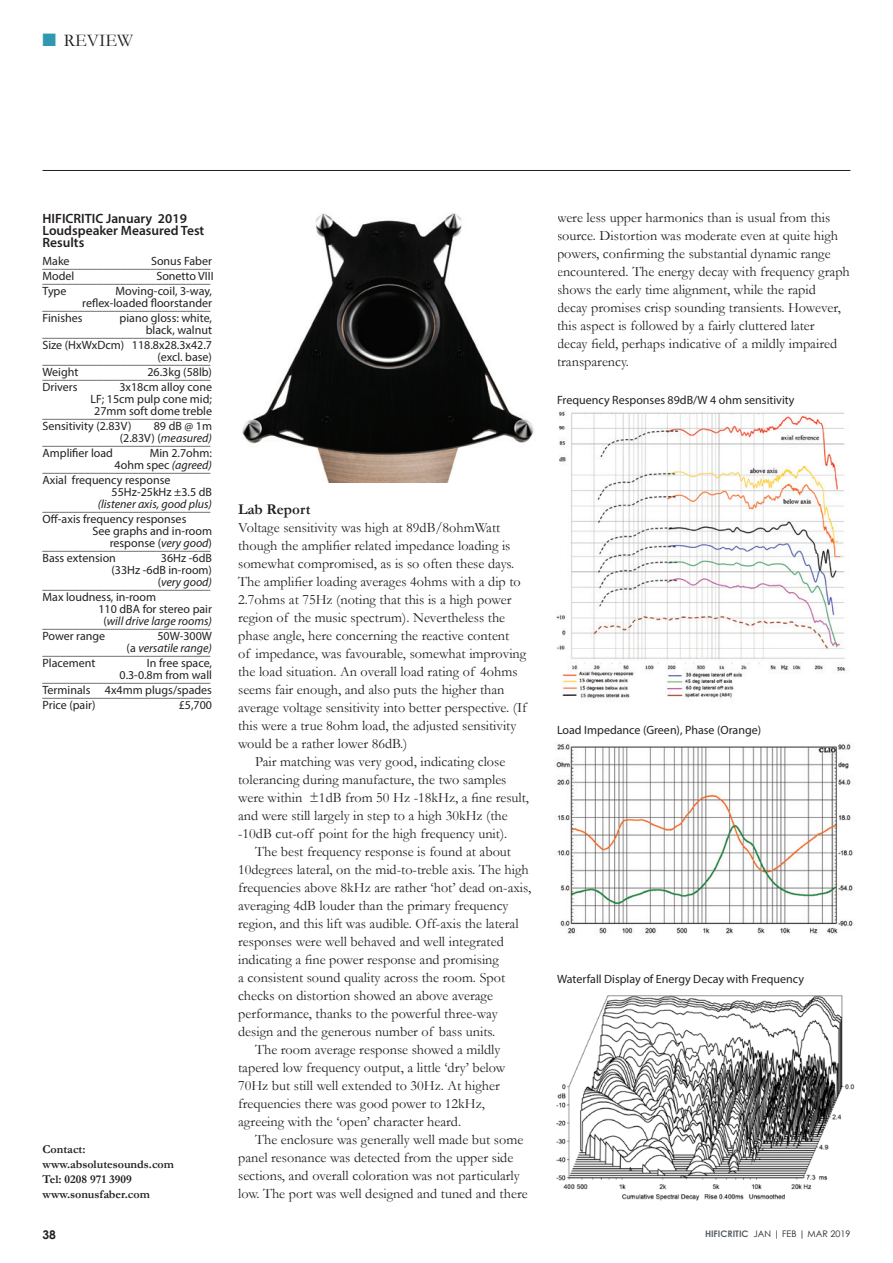
<style>
.page{position:relative;width:893px;height:1263px;background:#fff}
.page>*{position:absolute;margin:0;border:0;box-sizing:border-box;transform-origin:0 0}
.heading_3{font:18px "Garamond";color:#231f20}
.Body_text_AGP{font:700 15px "Garamond";color:#231f20}
.Body_text_AGP-2{font:14.25px/18px "Garamond";color:#231f20}
.test_results_narrow{font:600 13.5px/12px "Myriad Pro";color:#231f20}
.test_results_narrow-2{font:12px "Myriad Pro";color:#231f20}
.test_res_1_col{font:12px "Myriad Pro";color:#231f20}
.test_results_narrow-3{font:italic 12px "Myriad Pro";color:#231f20}
.Body_text_AGP-3{font:700 12px "Garamond";color:#231f20}
.t1{font:700 12px "Century Gothic";color:#231f20}
.t2{font:9px "Century Gothic";color:#231f20}
.s1{color:#3098af}
.s2{font-style:normal}
.s3{font-style:italic}
.s4{font-weight:700;color:#586064}
</style>
<div class="page">
<hr style="left:43px;top:170px;width:807px;height:1px;background:#231f20">
<img style="left:556px;top:411px;width:290px;height:288px">
<img style="left:556px;top:744px;width:297px;height:190px">
<img style="left:556px;top:995px;width:299px;height:206px">
<img style="left:242px;top:213px;width:315px;height:270px">
<p class="heading_3" style="left:43px;top:30px;width:92px"><span class="s1">■</span> REVIEW</p>
<p class="test_results_narrow" style="left:43px;top:212px;width:163px">HIFICRITIC January 2019<br>Loudspeaker Measured Test<br>Results</p>
<p class="test_results_narrow-2" style="left:43px;top:253px;width:29px">Make</p>
<p class="test_res_1_col" style="left:43px;top:256px;width:170px">____________________________</p>
<p class="test_results_narrow-2" style="left:151px;top:253px;width:62px">Sonus Faber</p>
<p class="test_results_narrow-2" style="left:43px;top:268px;width:33px">Model</p>
<p class="test_res_1_col" style="left:43px;top:271px;width:170px">____________________________</p>
<p class="test_results_narrow-2" style="left:156px;top:268px;width:59px">Sonetto VIII</p>
<p class="test_results_narrow-2" style="left:43px;top:283px;width:25px">Type</p>
<p class="test_results_narrow-2" style="left:116px;top:283px;width:98px">Moving-coil, 3-way,</p>
<p class="test_res_1_col" style="left:43px;top:298px;width:170px">____________________________</p>
<p class="test_results_narrow-2" style="left:82px;top:295px;width:131px">reflex-loaded floorstander</p>
<p class="test_results_narrow-2" style="left:43px;top:310px;width:41px">Finishes</p>
<p class="test_results_narrow-2" style="left:120px;top:310px;width:94px">piano gloss: white,</p>
<p class="test_res_1_col" style="left:43px;top:325px;width:170px">____________________________</p>
<p class="test_results_narrow-2" style="left:146px;top:322px;width:68px">black, walnut</p>
<p class="test_results_narrow-2" style="left:43px;top:337px;width:171px">Size (HxWxDcm) 118.8x28.3x42.7</p>
<p class="test_res_1_col" style="left:43px;top:352px;width:170px">____________________________</p>
<p class="test_results_narrow-2" style="left:157px;top:349px;width:56px">(excl. base)</p>
<p class="test_results_narrow-2" style="left:43px;top:364px;width:37px">Weight</p>
<p class="test_res_1_col" style="left:43px;top:367px;width:170px">____________________________</p>
<p class="test_results_narrow-2" style="left:147px;top:364px;width:66px">26.3kg (58lb)</p>
<p class="test_results_narrow-2" style="left:43px;top:379px;width:37px">Drivers</p>
<p class="test_results_narrow-2" style="left:119px;top:379px;width:94px">3x18cm alloy cone</p>
<p class="test_results_narrow-2" style="left:91px;top:391px;width:123px">LF; 15cm pulp cone mid;</p>
<p class="test_res_1_col" style="left:43px;top:406px;width:170px">____________________________</p>
<p class="test_results_narrow-2" style="left:94px;top:403px;width:119px">27mm soft dome treble</p>
<p class="test_results_narrow-2" style="left:43px;top:418px;width:90px">Sensitivity (2.83V)</p>
<p class="test_results_narrow-2" style="left:154px;top:418px;width:60px">89 dB @ 1m</p>
<p class="test_res_1_col" style="left:43px;top:433px;width:170px">____________________________</p>
<p class="test_results_narrow-3" style="left:120px;top:430px;width:94px"><span class="s2">(2.83V) (</span>measured)</p>
<p class="test_results_narrow-2" style="left:43px;top:445px;width:72px">Amplifier load</p>
<p class="test_results_narrow-2" style="left:150px;top:445px;width:64px">Min 2.7ohm:</p>
<p class="test_res_1_col" style="left:43px;top:460px;width:170px">____________________________</p>
<p class="test_results_narrow-2" style="left:115px;top:457px;width:99px">4ohm spec <span class="s3">(agreed)</span></p>
<p class="test_results_narrow-2" style="left:43px;top:472px;width:129px">Axial frequency response</p>
<p class="test_results_narrow-2" style="left:112px;top:484px;width:102px">55Hz-25kHz ±3.5 dB</p>
<p class="test_res_1_col" style="left:43px;top:499px;width:170px">____________________________</p>
<p class="test_results_narrow-3" style="left:98px;top:496px;width:116px">(listener axis, good plus)</p>
<p class="test_results_narrow-2" style="left:43px;top:511px;width:145px">Off-axis frequency responses</p>
<p class="test_results_narrow-2" style="left:92px;top:523px;width:121px">See graphs and in-room</p>
<p class="test_res_1_col" style="left:43px;top:538px;width:170px">____________________________</p>
<p class="test_results_narrow-2" style="left:110px;top:535px;width:104px">response (<span class="s3">very good</span>)</p>
<p class="test_results_narrow-2" style="left:43px;top:550px;width:75px">Bass extension</p>
<p class="test_results_narrow-2" style="left:161px;top:550px;width:53px">36Hz -6dB</p>
<p class="test_results_narrow-2" style="left:111px;top:562px;width:102px">(33Hz -6dB in-room)</p>
<p class="test_res_1_col" style="left:43px;top:577px;width:170px">____________________________</p>
<p class="test_results_narrow-3" style="left:158px;top:574px;width:56px"><span class="s2">(</span>very good)</p>
<p class="test_results_narrow-2" style="left:43px;top:589px;width:115px">Max loudness, in-room</p>
<p class="test_results_narrow-2" style="left:98px;top:601px;width:115px">110 dBA for stereo pair</p>
<p class="test_res_1_col" style="left:43px;top:616px;width:170px">____________________________</p>
<p class="test_results_narrow-3" style="left:103px;top:613px;width:110px"><span class="s2">(</span>will drive large rooms)</p>
<p class="test_results_narrow-2" style="left:43px;top:628px;width:64px">Power range</p>
<p class="test_results_narrow-2" style="left:157px;top:628px;width:56px">50W-300W</p>
<p class="test_res_1_col" style="left:43px;top:643px;width:170px">____________________________</p>
<p class="test_results_narrow-3" style="left:127px;top:640px;width:87px"><span class="s2">(a</span> versatile range)</p>
<p class="test_results_narrow-2" style="left:43px;top:655px;width:54px">Placement</p>
<p class="test_results_narrow-2" style="left:147px;top:655px;width:67px">In free space,</p>
<p class="test_res_1_col" style="left:43px;top:670px;width:170px">____________________________</p>
<p class="test_results_narrow-2" style="left:120px;top:667px;width:94px">0.3-0.8m from wall</p>
<p class="test_results_narrow-2" style="left:43px;top:682px;width:49px">Terminals</p>
<p class="test_res_1_col" style="left:43px;top:685px;width:170px">____________________________</p>
<p class="test_results_narrow-2" style="left:105px;top:682px;width:109px">4x4mm plugs/spades</p>
<p class="test_results_narrow-2" style="left:43px;top:697px;width:54px">Price (pair)</p>
<p class="test_results_narrow-2" style="left:179px;top:697px;width:35px">£5,700</p>
<p class="Body_text_AGP-3" style="left:43px;top:1142px;width:45px">Contact:</p>
<p class="Body_text_AGP-3" style="left:43px;top:1157px;width:133px">www.absolutesounds.com</p>
<p class="Body_text_AGP-3" style="left:43px;top:1172px;width:91px">Tel: 0208 971 3909</p>
<p class="Body_text_AGP-3" style="left:43px;top:1187px;width:109px">www.sonusfaber.com</p>
<p class="Body_text_AGP" style="left:238px;top:500px;width:74px">Lab Report</p>
<p class="Body_text_AGP-2" style="left:238px;top:518px;width:290px">Voltage sensitivity was high at 89dB/8ohmWatt though the amplifier related impedance loading is somewhat compromised, as is so often these days.<br>The amplifier loading averages 4ohms with a dip to 2.7ohms at 75Hz (noting that this is a high power region of the music spectrum). Nevertheless the phase angle, here concerning the reactive content<br>of impedance, was favourable, somewhat improving the load situation. An overall load rating of 4ohms seems fair enough, and also puts the higher than average voltage sensitivity into better perspective. (If this were a true 8ohm load, the adjusted sensitivity would be a rather lower 86dB.)</p>
<p class="Body_text_AGP-2" style="left:238px;top:752px;width:292px;text-indent:17px">Pair matching was very good, indicating close tolerancing during manufacture, the two samples were within ±1dB from 50 Hz -18kHz, a fine result, and were still largely in step to a high 30kHz (the -10dB cut-off point for the high frequency unit).</p>
<p class="Body_text_AGP-2" style="left:238px;top:842px;width:294px;text-indent:17px">The best frequency response is found at about 10degrees lateral, on the mid-to-treble axis. The high frequencies above 8kHz are rather ‘hot’ dead on-axis, averaging 4dB louder than the primary frequency region, and this lift was audible. Off-axis the lateral responses were well behaved and well integrated indicating a fine power response and promising<br>a consistent sound quality across the room. Spot checks on distortion showed an above average performance, thanks to the powerful three-way design and the generous number of bass units.</p>
<p class="Body_text_AGP-2" style="left:238px;top:1040px;width:269px;text-indent:17px">The room average response showed a mildly tapered low frequency output, a little ‘dry’ below 70Hz but still well extended to 30Hz. At higher frequencies there was good power to 12kHz, agreeing with the ‘open’ character heard.</p>
<p class="Body_text_AGP-2" style="left:238px;top:1130px;width:291px;text-indent:17px">The enclosure was generally well made but some panel resonance was detected from the upper side sections, and overall coloration was not particularly low. The port was well designed and tuned and there</p>
<p class="Body_text_AGP-2" style="left:557px;top:208px;width:294px">were less upper harmonics than is usual from this source. Distortion was moderate even at quite high powers, confirming the substantial dynamic range encountered. The energy decay with frequency graph shows the early time alignment, while the rapid decay promises crisp sounding transients. However, this aspect is followed by a fairly cluttered later<br>decay field, perhaps indicative of a mildly impaired transparency.</p>
<p class="test_results_narrow-2" style="left:557px;top:393px;width:239px">Frequency Responses 89dB/W 4 ohm sensitivity</p>
<p class="test_results_narrow-2" style="left:557px;top:723px;width:206px">Load Impedance (Green), Phase (Orange)</p>
<p class="test_results_narrow-2" style="left:557px;top:971px;width:248px">Waterfall Display of Energy Decay with Frequency</p>
<p class="t1" style="left:43px;top:1227px;width:15px">38</p>
<p class="t2" style="left:705px;top:1228px;width:147px"><span class="s4">HIFICRITIC</span> JAN | FEB | MAR 2019</p>
</div>
